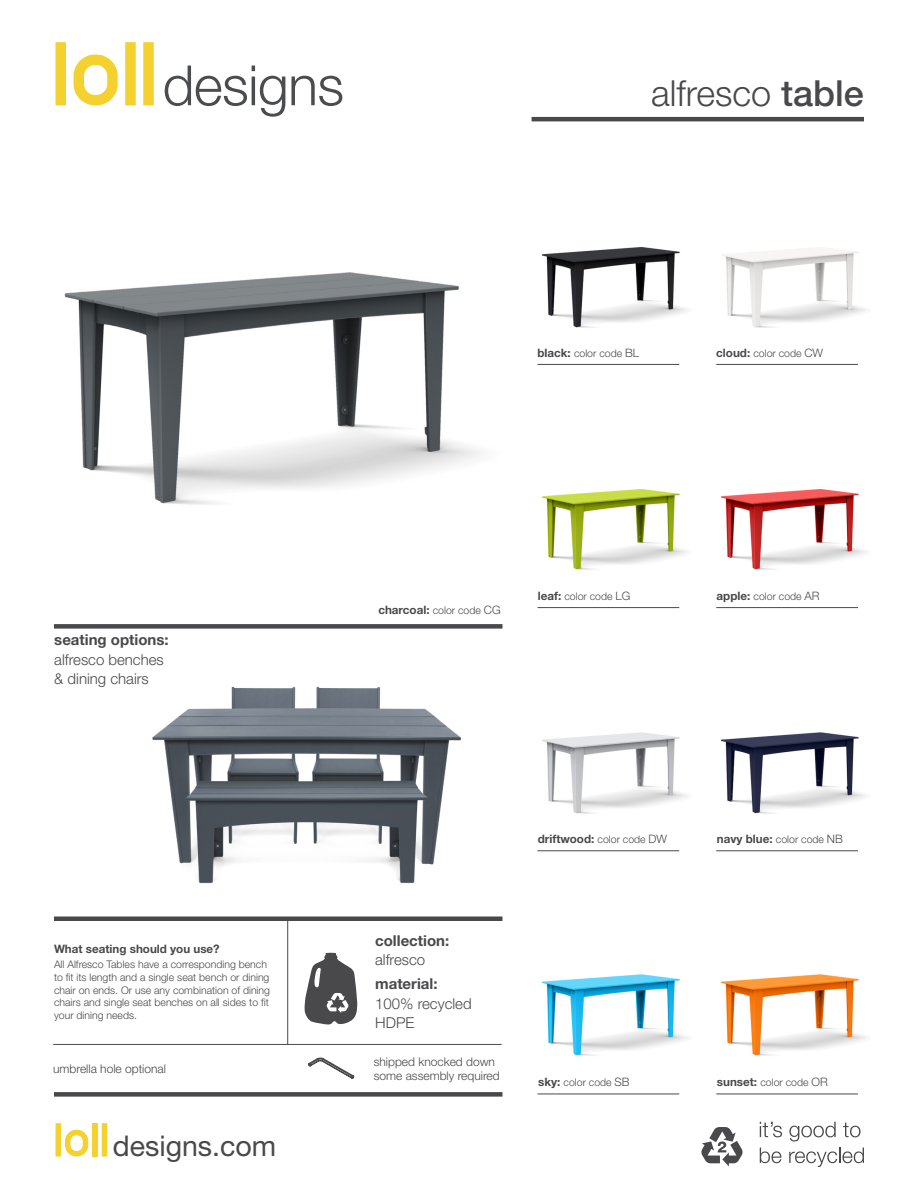
<style>
.page{position:relative;width:918px;height:1188px;background:#fff}
.page>*{position:absolute;margin:0;border:0;box-sizing:border-box;transform-origin:0 0}
.t1{font:300 36px "Helvetica Neue";color:#49494c}
.t2{font:28.5px "Helvetica Neue";color:#49494c}
.t3{font:300 15px/19.5px "Helvetica Neue";color:#49494c}
.t4{font:700 15px/19.5px "Helvetica Neue";color:#49494c}
.t5{font:300 12px "Helvetica Neue";color:#49494c}
.t6{font:700 11.7px "Helvetica Neue";color:#49494c}
.t7{font:300 10.5px/12.6px "Helvetica Neue";color:#49494c}
.s1{font-weight:300}
.s2{font-weight:500}
.s3{font-weight:700;font-size:11.7px}
.s4{font-size:11.7px}
.s5{font-weight:300;font-size:10.5px}
.s6{font-weight:700}
</style>
<div class="page">
<svg style="left:701px;top:1127px;width:42px;height:39px"></svg>
<div style="left:92px;top:1123px;width:6px;height:33px;background:#f5d12f"></div>
<div style="left:56px;top:1123px;width:5px;height:33px;background:#f5d12f"></div>
<div style="left:102px;top:1123px;width:5px;height:33px;background:#f5d12f"></div>
<svg style="left:65px;top:1130px;width:23px;height:26px"></svg>
<hr style="left:538px;top:364px;width:141px;height:1px;background:#49494c">
<hr style="left:538px;top:607px;width:141px;height:1px;background:#49494c">
<hr style="left:538px;top:851px;width:141px;height:1px;background:#49494c">
<hr style="left:538px;top:1094px;width:141px;height:1px;background:#49494c">
<hr style="left:716px;top:364px;width:142px;height:1px;background:#49494c">
<hr style="left:716px;top:607px;width:142px;height:1px;background:#49494c">
<hr style="left:716px;top:851px;width:142px;height:1px;background:#49494c">
<hr style="left:716px;top:1094px;width:142px;height:1px;background:#49494c">
<hr style="left:532px;top:117px;width:332px;height:4px;background:#49494c">
<div style="left:54px;top:916px;width:448px;height:5px;background:#49494c"></div>
<div style="left:54px;top:1092px;width:448px;height:5px;background:#49494c"></div>
<div style="left:54px;top:624px;width:448px;height:5px;background:#49494c"></div>
<div style="left:125px;top:42px;width:11px;height:63px;background:#f5d12f"></div>
<div style="left:55px;top:42px;width:11px;height:63px;background:#f5d12f"></div>
<div style="left:143px;top:42px;width:11px;height:63px;background:#f5d12f"></div>
<svg style="left:74px;top:55px;width:44px;height:50px"></svg>
<hr style="left:287px;top:918px;width:1px;height:126px;background:#49494c">
<hr style="left:53px;top:1044px;width:449px;height:1px;background:#49494c">
<svg style="left:304px;top:953px;width:53px;height:72px"></svg>
<svg style="left:308px;top:1058px;width:46px;height:21px"></svg>
<svg style="left:760px;top:1122px;width:22px;height:15px"></svg>
<svg style="left:789px;top:1122px;width:47px;height:19px"></svg>
<svg style="left:843px;top:1123px;width:18px;height:14px"></svg>
<svg style="left:760px;top:1148px;width:21px;height:15px"></svg>
<svg style="left:789px;top:1148px;width:75px;height:19px"></svg>
<img style="left:152px;top:686px;width:310px;height:198px">
<img style="left:542px;top:246px;width:145px;height:82px">
<img style="left:542px;top:488px;width:145px;height:82px">
<img style="left:542px;top:974px;width:146px;height:82px">
<img style="left:721px;top:247px;width:145px;height:81px">
<img style="left:721px;top:489px;width:145px;height:81px">
<img style="left:720px;top:974px;width:147px;height:82px">
<img style="left:720px;top:732px;width:147px;height:82px">
<img style="left:542px;top:732px;width:146px;height:82px">
<img style="left:64px;top:272px;width:417px;height:233px">
<svg style="left:164px;top:65px;width:178px;height:52px"></svg>
<p class="t4" style="left:54px;top:630px;width:116px">seating options: <span class="s1">alfresco benches</span></p>
<p class="t3" style="left:54px;top:669px;width:96px">&amp; dining chairs</p>
<p class="t6" style="left:54px;top:942px;width:167px">What seating should you use?</p>
<p class="t7" style="left:54px;top:958px;width:218px">All Alfresco Tables have a corresponding bench to fit its length and a single seat bench or dining chair on ends. Or use any combination of dining chairs and single seat benches on all sides to fit your dining needs.</p>
<p class="t5" style="left:53px;top:1061px;width:114px">umbrella hole optional</p>
<h2 class="t2" style="left:113px;top:1129px;width:165px">designs.com</h2>
<h2 class="t2" style="left:112px;top:1129px;width:132px">trade.com</h2>
<p class="t1" style="left:651px;top:71px;width:214px">alfresco <span class="s2">table</span></p>
<p class="t7" style="left:538px;top:347px;width:103px"><span class="s3">black:</span> color code <span class="s4">BL</span></p>
<p class="t7" style="left:716px;top:347px;width:108px"><span class="s3">cloud:</span> color code <span class="s4">CW</span></p>
<p class="t6" style="left:378px;top:602px;width:124px">charcoal: <span class="s5">color code</span> <span class="s1">CG</span></p>
<p class="t7" style="left:538px;top:590px;width:94px"><span class="s3">leaf:</span> color code <span class="s4">LG</span></p>
<p class="t7" style="left:717px;top:590px;width:105px"><span class="s3">apple:</span> color code <span class="s4">AR</span></p>
<p class="t4" style="left:375px;top:931px;width:76px">collection:</p>
<p class="t3" style="left:375px;top:950px;width:52px">alfresco</p>
<p class="t3" style="left:375px;top:974px;width:98px"><span class="s6">material:<br></span>100% recycled</p>
<p class="t3" style="left:375px;top:1013px;width:41px">HDPE</p>
<p class="t5" style="left:374px;top:1054px;width:123px">shipped knocked down</p>
<p class="t5" style="left:374px;top:1068px;width:128px">some assembly required</p>
<p class="t6" style="left:538px;top:832px;width:131px">driftwood: <span class="s5">color code</span> <span class="s1">DW</span></p>
<p class="t6" style="left:717px;top:832px;width:127px">navy blue: <span class="s5">color code</span> <span class="s1">NB</span></p>
<p class="t7" style="left:538px;top:1076px;width:93px"><span class="s3">sky:</span> color code <span class="s4">SB</span></p>
<p class="t7" style="left:717px;top:1076px;width:112px"><span class="s3">sunset:</span> color code <span class="s4">OR</span></p>
</div>
